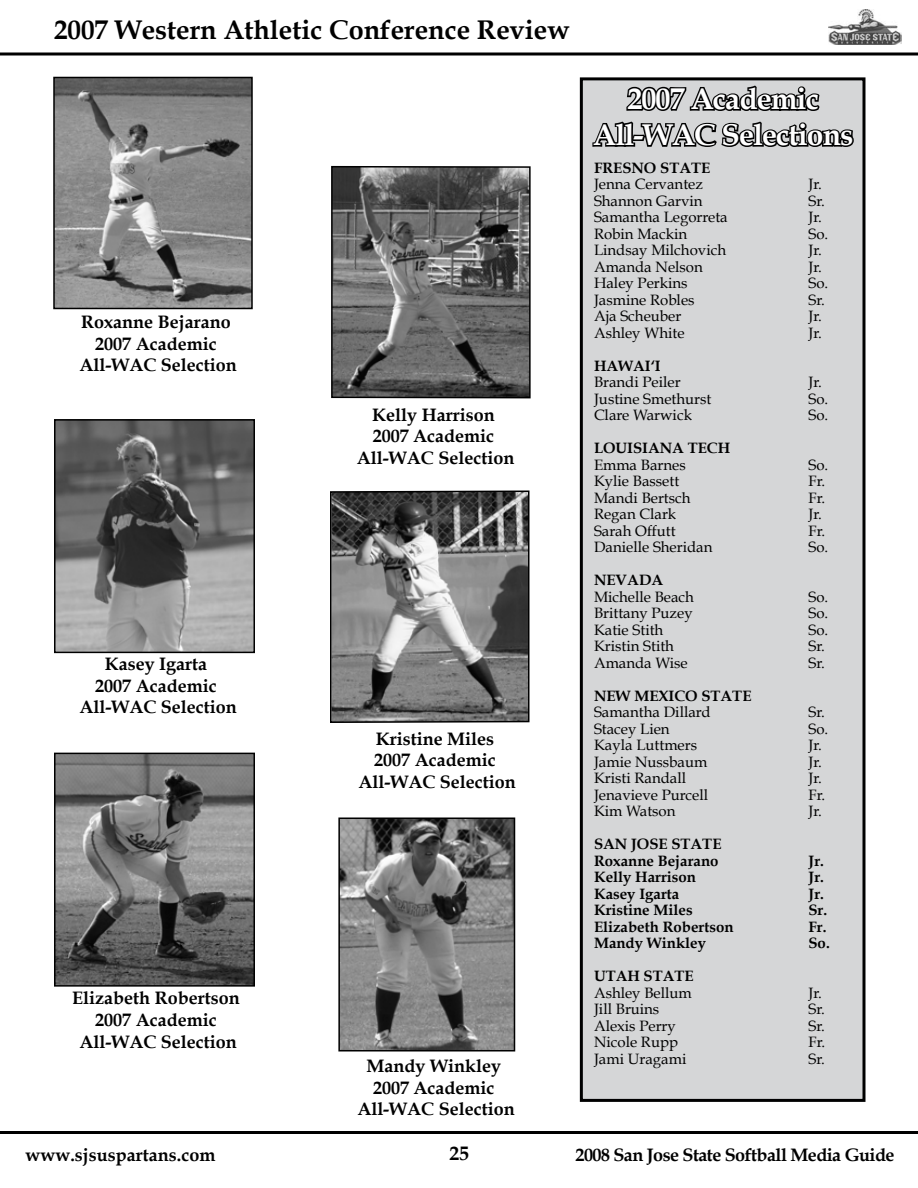
<style>
.page{position:relative;width:918px;height:1188px;background:#fff}
.page>*{position:absolute;margin:0;border:0;box-sizing:border-box;transform-origin:0 0}
.t1{font:700 30px/36px "Book Antiqua";letter-spacing:-.03em;color:#fff;text-align:center}
.t2{font:700 27px "Book Antiqua";color:#000}
.t3{font:700 19.5px "Book Antiqua";color:#000}
.t4{font:700 18px/21.6px "Book Antiqua";color:#000;text-align:center}
.t5{font:700 18px "Book Antiqua";letter-spacing:-.03em;color:#000}
.t6{font:15px "Book Antiqua";color:#000}
.t7{font:700 15px/16.5px "Book Antiqua";color:#000}
</style>
<div class="page">
<svg style="left:0;top:52px;width:918px;height:4px;background:#3f3f3f"></svg>
<hr style="left:0;top:1131px;width:918px;height:3px;background:#000">
<img style="left:856px;top:9px;width:46px;height:36px">
<div style="left:581px;top:79px;width:283px;height:1021px;background:#d5d6d7"></div>
<div style="left:580px;top:77px;width:286px;height:1025px;border:3px solid #000"></div>
<svg style="left:591px;top:24px;width:265px;height:123px"></svg>
<img style="left:56px;top:80px;width:194px;height:226px">
<div style="left:53px;top:77px;width:200px;height:232px;border:2px solid #000"></div>
<img style="left:57px;top:422px;width:195px;height:228px">
<div style="left:54px;top:419px;width:201px;height:234px;border:2px solid #000"></div>
<img style="left:334px;top:169px;width:194px;height:226px">
<div style="left:331px;top:166px;width:200px;height:232px;border:2px solid #000"></div>
<svg style="left:330px;top:490px;width:200px;height:233px;background:#767676"></svg>
<img style="left:57px;top:756px;width:195px;height:228px">
<div style="left:54px;top:753px;width:201px;height:234px;border:2px solid #000"></div>
<img style="left:341px;top:821px;width:171px;height:228px">
<div style="left:338px;top:818px;width:177px;height:234px;border:2px solid #000"></div>
<h2 class="t2" style="left:54px;top:15px;width:517px">2007 Western Athletic Conference Review</h2>
<p class="t4" style="left:79px;top:311px;width:159px">Roxanne Bejarano<br>2007 Academic<br>All-WAC Selection</p>
<p class="t4" style="left:79px;top:653px;width:159px">Kasey Igarta<br>2007 Academic<br>All-WAC Selection</p>
<p class="t4" style="left:72px;top:988px;width:169px">Elizabeth Robertson<br>2007 Academic<br>All-WAC Selection</p>
<p class="t4" style="left:357px;top:404px;width:159px">Kelly Harrison<br>2007 Academic<br>All-WAC Selection</p>
<p class="t4" style="left:358px;top:728px;width:159px">Kristine Miles<br>2007 Academic<br>All-WAC Selection</p>
<p class="t4" style="left:357px;top:1055px;width:159px">Mandy Winkley<br>2007 Academic<br>All-WAC Selection</p>
<h1 class="t1" style="left:593px;top:81px;width:262px">2007 Academic<br>All-WAC Selections</h1>
<p class="t7" style="left:594px;top:160px;width:118px">FRESNO STATE</p>
<p class="t6" style="left:594px;top:175px;width:110px">Jenna Cervantez</p>
<p class="t6" style="left:808px;top:175px;width:15px">Jr.</p>
<p class="t6" style="left:594px;top:191px;width:110px">Shannon Garvin</p>
<p class="t6" style="left:808px;top:191px;width:18px">Sr.</p>
<p class="t6" style="left:594px;top:208px;width:135px">Samantha Legorreta</p>
<p class="t6" style="left:808px;top:208px;width:15px">Jr.</p>
<p class="t6" style="left:594px;top:224px;width:95px">Robin Mackin</p>
<p class="t6" style="left:808px;top:224px;width:21px">So.</p>
<p class="t6" style="left:594px;top:241px;width:134px">Lindsay Milchovich</p>
<p class="t6" style="left:808px;top:241px;width:15px">Jr.</p>
<p class="t6" style="left:594px;top:257px;width:110px">Amanda Nelson</p>
<p class="t6" style="left:808px;top:257px;width:15px">Jr.</p>
<p class="t6" style="left:594px;top:274px;width:95px">Haley Perkins</p>
<p class="t6" style="left:808px;top:274px;width:21px">So.</p>
<p class="t6" style="left:594px;top:290px;width:102px">Jasmine Robles</p>
<p class="t6" style="left:808px;top:290px;width:18px">Sr.</p>
<p class="t6" style="left:594px;top:307px;width:89px">Aja Scheuber</p>
<p class="t6" style="left:808px;top:307px;width:15px">Jr.</p>
<p class="t6" style="left:594px;top:323px;width:92px">Ashley White</p>
<p class="t6" style="left:808px;top:323px;width:15px">Jr.</p>
<p class="t7" style="left:594px;top:358px;width:68px">HAWAI‘I</p>
<p class="t6" style="left:594px;top:373px;width:88px">Brandi Peiler</p>
<p class="t6" style="left:808px;top:373px;width:15px">Jr.</p>
<p class="t6" style="left:594px;top:389px;width:119px">Justine Smethurst</p>
<p class="t6" style="left:808px;top:389px;width:21px">So.</p>
<p class="t6" style="left:594px;top:406px;width:100px">Clare Warwick</p>
<p class="t6" style="left:808px;top:406px;width:21px">So.</p>
<p class="t7" style="left:594px;top:440px;width:138px">LOUISIANA TECH</p>
<p class="t6" style="left:594px;top:455px;width:93px">Emma Barnes</p>
<p class="t6" style="left:808px;top:455px;width:21px">So.</p>
<p class="t6" style="left:594px;top:472px;width:87px">Kylie Bassett</p>
<p class="t6" style="left:808px;top:472px;width:18px">Fr.</p>
<p class="t6" style="left:594px;top:488px;width:98px">Mandi Bertsch</p>
<p class="t6" style="left:808px;top:488px;width:18px">Fr.</p>
<p class="t6" style="left:594px;top:505px;width:84px">Regan Clark</p>
<p class="t6" style="left:808px;top:505px;width:15px">Jr.</p>
<p class="t6" style="left:594px;top:521px;width:83px">Sarah Offutt</p>
<p class="t6" style="left:808px;top:521px;width:18px">Fr.</p>
<p class="t6" style="left:594px;top:538px;width:120px">Danielle Sheridan</p>
<p class="t6" style="left:808px;top:538px;width:21px">So.</p>
<p class="t7" style="left:594px;top:572px;width:71px">NEVADA</p>
<p class="t6" style="left:594px;top:587px;width:102px">Michelle Beach</p>
<p class="t6" style="left:808px;top:587px;width:21px">So.</p>
<p class="t6" style="left:594px;top:604px;width:100px">Brittany Puzey</p>
<p class="t6" style="left:808px;top:604px;width:21px">So.</p>
<p class="t6" style="left:594px;top:620px;width:71px">Katie Stith</p>
<p class="t6" style="left:808px;top:620px;width:21px">So.</p>
<p class="t6" style="left:594px;top:637px;width:82px">Kristin Stith</p>
<p class="t6" style="left:808px;top:637px;width:18px">Sr.</p>
<p class="t6" style="left:594px;top:653px;width:95px">Amanda Wise</p>
<p class="t6" style="left:808px;top:653px;width:18px">Sr.</p>
<p class="t7" style="left:594px;top:688px;width:159px">NEW MEXICO STATE</p>
<p class="t6" style="left:594px;top:703px;width:118px">Samantha Dillard</p>
<p class="t6" style="left:808px;top:703px;width:18px">Sr.</p>
<p class="t6" style="left:594px;top:719px;width:77px">Stacey Lien</p>
<p class="t6" style="left:808px;top:719px;width:21px">So.</p>
<p class="t6" style="left:594px;top:736px;width:105px">Kayla Luttmers</p>
<p class="t6" style="left:808px;top:736px;width:15px">Jr.</p>
<p class="t6" style="left:594px;top:752px;width:115px">Jamie Nussbaum</p>
<p class="t6" style="left:808px;top:752px;width:15px">Jr.</p>
<p class="t6" style="left:594px;top:769px;width:94px">Kristi Randall</p>
<p class="t6" style="left:808px;top:769px;width:15px">Jr.</p>
<p class="t6" style="left:594px;top:785px;width:116px">Jenavieve Purcell</p>
<p class="t6" style="left:808px;top:785px;width:18px">Fr.</p>
<p class="t6" style="left:594px;top:802px;width:83px">Kim Watson</p>
<p class="t6" style="left:808px;top:802px;width:15px">Jr.</p>
<p class="t7" style="left:594px;top:836px;width:129px">SAN JOSE STATE<br>Roxanne Bejarano</p>
<p class="t7" style="left:808px;top:853px;width:17px">Jr.</p>
<p class="t7" style="left:594px;top:869px;width:104px">Kelly Harrison</p>
<p class="t7" style="left:808px;top:869px;width:17px">Jr.</p>
<p class="t7" style="left:594px;top:886px;width:87px">Kasey Igarta</p>
<p class="t7" style="left:808px;top:886px;width:17px">Jr.</p>
<p class="t7" style="left:594px;top:902px;width:100px">Kristine Miles</p>
<p class="t7" style="left:808px;top:902px;width:20px">Sr.</p>
<p class="t7" style="left:594px;top:919px;width:141px">Elizabeth Robertson</p>
<p class="t7" style="left:808px;top:919px;width:19px">Fr.</p>
<p class="t7" style="left:594px;top:935px;width:114px">Mandy Winkley</p>
<p class="t7" style="left:808px;top:935px;width:23px">So.</p>
<p class="t7" style="left:594px;top:968px;width:101px">UTAH STATE</p>
<p class="t6" style="left:594px;top:983px;width:99px">Ashley Bellum</p>
<p class="t6" style="left:808px;top:983px;width:15px">Jr.</p>
<p class="t6" style="left:594px;top:1000px;width:67px">Jill Bruins</p>
<p class="t6" style="left:808px;top:1000px;width:18px">Sr.</p>
<p class="t6" style="left:594px;top:1016px;width:83px">Alexis Perry</p>
<p class="t6" style="left:808px;top:1016px;width:18px">Sr.</p>
<p class="t6" style="left:594px;top:1033px;width:86px">Nicole Rupp</p>
<p class="t6" style="left:808px;top:1033px;width:18px">Fr.</p>
<p class="t6" style="left:594px;top:1049px;width:94px">Jami Uragami</p>
<p class="t6" style="left:808px;top:1049px;width:18px">Sr.</p>
<h3 class="t3" style="left:450px;top:1142px;width:21px">25</h3>
<p class="t4" style="left:26px;top:1144px;width:191px">www.sjsuspartans.com</p>
<p class="t5" style="left:576px;top:1144px;width:320px">2008 San Jose State Softball Media Guide</p>
</div>
